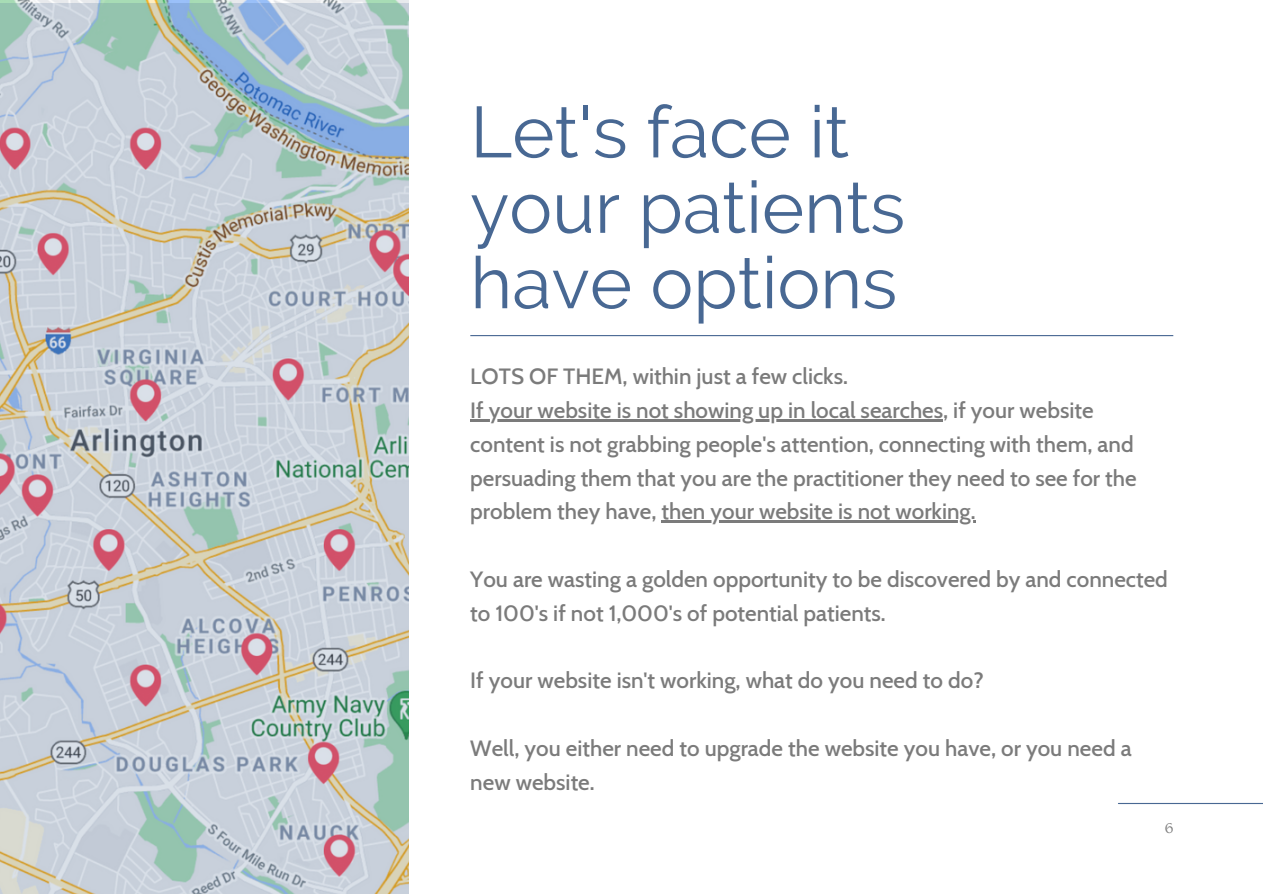
<style>
.page{position:relative;width:1263px;height:894px;background:#fff}
.page>*{position:absolute;margin:0;border:0;box-sizing:border-box;transform-origin:0 0}
.t1{font:72px/75.3px "Raleway";color:#486893}
.t2{font:500 22.5px/33.8px "Cabin";color:#7b7b7b}
.t3{font:15px "Ovo";color:#7b7b7b}
</style>
<div class="page">
<hr style="left:470px;top:335px;width:703px;height:1px;background:#486893">
<svg style="left:0;top:3px;width:409px;height:890px;background:#c1c8cd"></svg>
<hr style="left:1118px;top:802px;width:145px;height:1px;background:#486893">
<hr style="left:470px;top:419px;width:473px;height:2px;background:#7b7b7b">
<hr style="left:661px;top:520px;width:315px;height:2px;background:#7b7b7b">
<p class="t1" style="left:470px;top:94px;width:380px">Let's face it</p>
<p class="t1" style="left:470px;top:170px;width:436px">your patients have options</p>
<p class="t2" style="left:470px;top:359px;width:379px">LOTS OF THEM, within just a few clicks.</p>
<p class="t2" style="left:470px;top:393px;width:668px">If your website is not showing up in local searches, if your website content is not grabbing people's attention, connecting with them, and persuading them that you are the practitioner they need to see for the problem they have, then your website is not working.</p>
<p class="t2" style="left:470px;top:562px;width:699px">You are wasting a golden opportunity to be discovered by and connected to 100's if not 1,000's of potential patients.</p>
<p class="t2" style="left:470px;top:663px;width:515px">If your website isn't working, what do you need to do?</p>
<p class="t2" style="left:470px;top:730px;width:663px">Well, you either need to upgrade the website you have, or you need a new website.</p>
<p class="t3" style="left:1165px;top:820px;width:10px">6</p>
</div>
